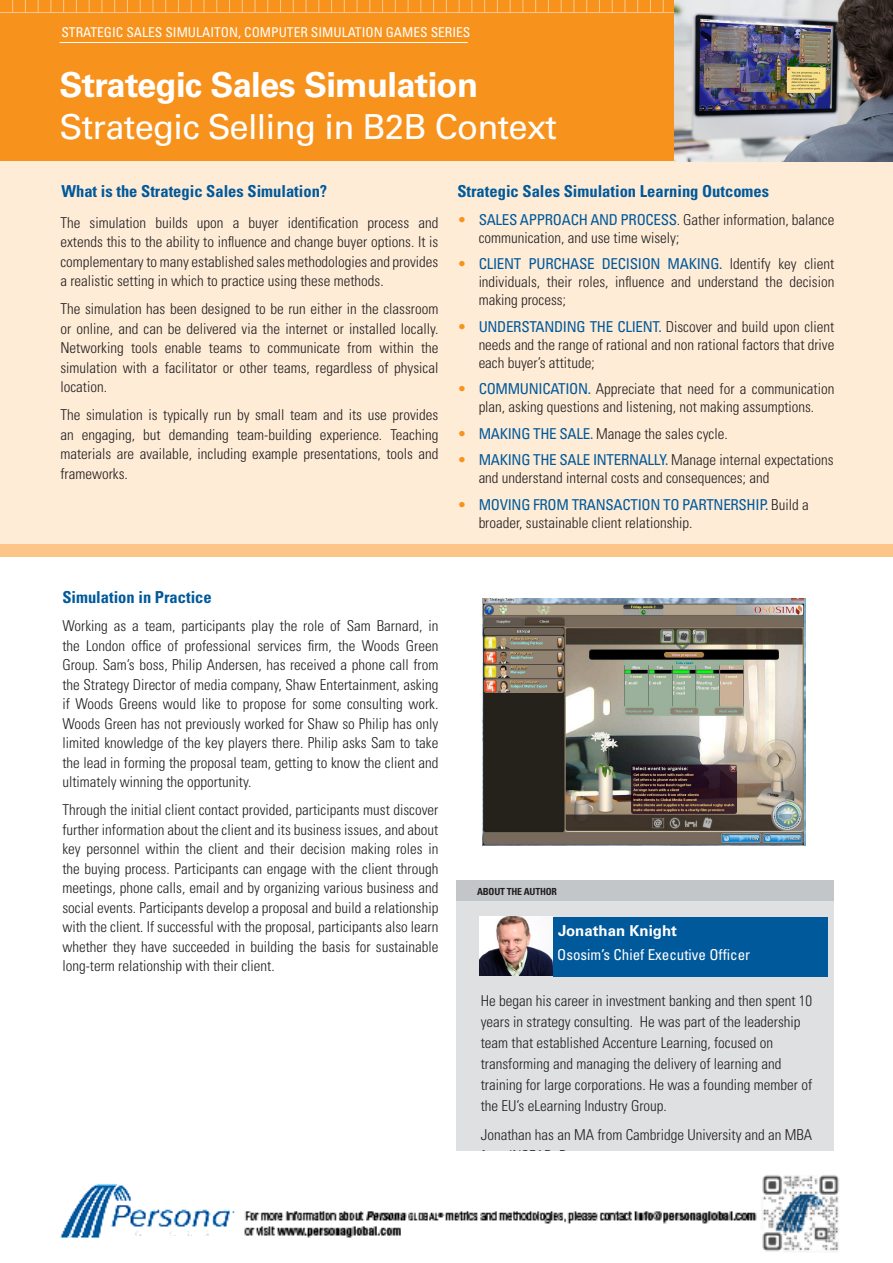
<style>
.page{position:relative;width:893px;height:1263px;background:#fff}
.page>*{position:absolute;margin:0;border:0;box-sizing:border-box;transform-origin:0 0}
.t1{font:34.5px "Univers LT Std";letter-spacing:-.02em;color:#fff}
.t2{font:700 34.5px "Univers LT Std";letter-spacing:-.02em;color:#fff}
.t3{font:700 condensed 16.5px "Univers LT Std";color:#00599b}
.t4{font:300 condensed 15px/19.5px "Univers LT Std";color:#231f20;text-align:justify}
.t5{font:condensed 15px "Univers LT Std";color:#fff}
.t6{font:700 15px "Univers LT Std";color:#fff}
.t7{font:condensed 13.5px "Univers LT Std";color:#fff}
.t8{font:700 condensed 9.75px "Univers LT Std";letter-spacing:-.02em;color:#231f20}
.s1{color:#f7931d}
.s2{font-weight:400;color:#00599b}
</style>
<div class="page">
<div style="left:0;top:0;width:893px;height:162px;background:#f7931d"></div>
<div style="left:0;top:162px;width:893px;height:382px;background:#feecd7"></div>
<div style="left:0;top:544px;width:893px;height:13px;background:#fdc689"></div>
<svg style="left:12px;top:0;width:1px;height:12px"></svg>
<svg style="left:25px;top:0;width:1px;height:12px"></svg>
<svg style="left:38px;top:0;width:1px;height:12px"></svg>
<svg style="left:51px;top:0;width:1px;height:12px"></svg>
<svg style="left:63px;top:0;width:1px;height:12px"></svg>
<svg style="left:76px;top:0;width:1px;height:12px"></svg>
<svg style="left:89px;top:0;width:1px;height:12px"></svg>
<svg style="left:102px;top:0;width:1px;height:12px"></svg>
<svg style="left:114px;top:0;width:1px;height:12px"></svg>
<svg style="left:127px;top:0;width:1px;height:12px"></svg>
<svg style="left:140px;top:0;width:1px;height:12px"></svg>
<svg style="left:153px;top:0;width:1px;height:12px"></svg>
<svg style="left:165px;top:0;width:1px;height:12px"></svg>
<svg style="left:178px;top:0;width:1px;height:12px"></svg>
<svg style="left:191px;top:0;width:1px;height:12px"></svg>
<svg style="left:204px;top:0;width:1px;height:12px"></svg>
<svg style="left:216px;top:0;width:1px;height:12px"></svg>
<svg style="left:229px;top:0;width:1px;height:12px"></svg>
<svg style="left:242px;top:0;width:1px;height:12px"></svg>
<svg style="left:255px;top:0;width:1px;height:12px"></svg>
<svg style="left:267px;top:0;width:1px;height:12px"></svg>
<svg style="left:280px;top:0;width:1px;height:12px"></svg>
<svg style="left:293px;top:0;width:1px;height:12px"></svg>
<svg style="left:306px;top:0;width:1px;height:12px"></svg>
<svg style="left:319px;top:0;width:1px;height:12px"></svg>
<svg style="left:331px;top:0;width:1px;height:12px"></svg>
<svg style="left:344px;top:0;width:1px;height:12px"></svg>
<svg style="left:357px;top:0;width:1px;height:12px"></svg>
<svg style="left:370px;top:0;width:1px;height:12px"></svg>
<svg style="left:382px;top:0;width:1px;height:12px"></svg>
<svg style="left:395px;top:0;width:1px;height:12px"></svg>
<svg style="left:408px;top:0;width:1px;height:12px"></svg>
<svg style="left:421px;top:0;width:1px;height:12px"></svg>
<svg style="left:433px;top:0;width:1px;height:12px"></svg>
<svg style="left:446px;top:0;width:1px;height:12px"></svg>
<svg style="left:459px;top:0;width:1px;height:12px"></svg>
<svg style="left:472px;top:0;width:1px;height:12px"></svg>
<svg style="left:484px;top:0;width:1px;height:12px"></svg>
<svg style="left:497px;top:0;width:1px;height:12px"></svg>
<svg style="left:510px;top:0;width:1px;height:12px"></svg>
<svg style="left:523px;top:0;width:1px;height:12px"></svg>
<svg style="left:535px;top:0;width:1px;height:12px"></svg>
<svg style="left:548px;top:0;width:1px;height:12px"></svg>
<svg style="left:561px;top:0;width:1px;height:12px"></svg>
<svg style="left:574px;top:0;width:1px;height:12px"></svg>
<svg style="left:586px;top:0;width:1px;height:12px"></svg>
<svg style="left:599px;top:0;width:1px;height:12px"></svg>
<svg style="left:612px;top:0;width:1px;height:12px"></svg>
<svg style="left:625px;top:0;width:1px;height:12px"></svg>
<svg style="left:637px;top:0;width:1px;height:12px"></svg>
<svg style="left:650px;top:0;width:1px;height:12px"></svg>
<svg style="left:663px;top:0;width:1px;height:12px"></svg>
<hr style="left:0;top:12px;width:893px;height:1px;background:#fff">
<img style="left:674px;top:0;width:219px;height:162px">
<div style="left:456px;top:900px;width:377px;height:274px;background:#dee0e2"></div>
<img style="left:479px;top:916px;width:75px;height:60px">
<div style="left:456px;top:880px;width:377px;height:20px;background:#c2c6c9"></div>
<div style="left:554px;top:917px;width:274px;height:59px;background:#00599b"></div>
<img style="left:59px;top:1151px;width:780px;height:101px">
<img style="left:483px;top:598px;width:322px;height:247px">
<hr style="left:60px;top:42px;width:408px;height:1px;background:#fff">
<p class="t7" style="left:61px;top:24px;width:411px">STRATEGIC SALES SIMULAITON, COMPUTER SIMULATION GAMES SERIES</p>
<p class="t2" style="left:60px;top:65px;width:420px">Strategic Sales Simulation</p>
<p class="t1" style="left:60px;top:106px;width:499px">Strategic Selling in B2B Context</p>
<p class="t3" style="left:61px;top:181px;width:267px">What is the Strategic Sales Simulation?</p>
<p class="t3" style="left:457px;top:181px;width:313px">Strategic Sales Simulation Learning Outcomes</p>
<p class="t4" style="left:479px;top:211px;width:357px;line-height:18px;text-indent:-21px"><span class="s1">•</span> <span class="s2">SALES APPROACH AND PROCESS</span>. Gather information, balance communication, and use time wisely;</p>
<p class="t4" style="left:479px;top:255px;width:357px;line-height:18px;text-indent:-21px"><span class="s1">•</span> <span class="s2">CLIENT PURCHASE DECISION MAKING.</span> Identify key client individuals, their roles, influence and understand the decision making process;</p>
<p class="t4" style="left:479px;top:318px;width:357px;line-height:18px;text-indent:-21px"><span class="s1">•</span> <span class="s2">UNDERSTANDING THE CLIENT.</span> Discover and build upon client needs and the range of rational and non rational factors that drive each buyer’s attitude;</p>
<p class="t4" style="left:457px;top:380px;width:378px;line-height:18px;text-align:center"><span class="s1">•</span> <span class="s2">COMMUNICATION.</span> Appreciate that need for a communication plan, asking questions and listening, not making assumptions.</p>
<p class="t4" style="left:457px;top:424px;width:272px"><span class="s1">•</span> <span class="s2">MAKING THE SALE.</span> Manage the sales cycle.</p>
<p class="t4" style="left:479px;top:451px;width:357px;line-height:18px;text-indent:-21px"><span class="s1">•</span> <span class="s2">MAKING THE SALE INTERNALLY.</span> Manage internal expectations and understand internal costs and consequences; and</p>
<p class="t4" style="left:479px;top:496px;width:332px;line-height:18px;text-indent:-21px"><span class="s1">•</span> <span class="s2">MOVING FROM TRANSACTION TO PARTNERSHIP.</span> Build a broader, sustainable client relationship.</p>
<p class="t4" style="left:60px;top:213px;width:379px">The simulation builds upon a buyer identification process and extends this to the ability to influence and change buyer options. It is complementary to many established sales methodologies and provides a realistic setting in which to practice using these methods.</p>
<p class="t4" style="left:60px;top:299px;width:379px">The simulation has been designed to be run either in the classroom or online, and can be delivered via the internet or installed locally.<br>Networking tools enable teams to communicate from within the simulation with a facilitator or other teams, regardless of physical location.</p>
<p class="t4" style="left:60px;top:405px;width:379px">The simulation is typically run by small team and its use provides an engaging, but demanding team-building experience. Teaching materials are available, including example presentations, tools and frameworks.</p>
<p class="t3" style="left:62px;top:587px;width:151px">Simulation in Practice</p>
<p class="t4" style="left:62px;top:616px;width:378px">Working as a team, participants play the role of Sam Barnard, in the London office of professional services firm, the Woods Green Group. Sam’s boss, Philip Andersen, has received a phone call from the Strategy Director of media company, Shaw Entertainment, asking if Woods Greens would like to propose for some consulting work.<br>Woods Green has not previously worked for Shaw so Philip has only limited knowledge of the key players there. Philip asks Sam to take the lead in forming the proposal team, getting to know the client and ultimately winning the opportunity.</p>
<p class="t4" style="left:62px;top:800px;width:378px">Through the initial client contact provided, participants must discover further information about the client and its business issues, and about key personnel within the client and their decision making roles in the buying process. Participants can engage with the client through meetings, phone calls, email and by organizing various business and social events. Participants develop a proposal and build a relationship with the client. If successful with the proposal, participants also learn whether they have succeeded in building the basis for sustainable long-term relationship with their client.</p>
<p class="t8" style="left:477px;top:885px;width:81px">ABOUT THE AUTHOR</p>
<p class="t6" style="left:558px;top:922px;width:120px">Jonathan Knight</p>
<p class="t5" style="left:557px;top:945px;width:195px">Ososim’s Chief Executive Officer</p>
<p class="t4" style="left:481px;top:990px;width:333px;line-height:21px;text-align:left">He began his career in investment banking and then spent 10 years in strategy consulting. He was part of the leadership team that established Accenture Learning, focused on transforming and managing the delivery of learning and training for large corporations. He was a founding member of the EU’s eLearning Industry Group.</p>
<p class="t4" style="left:481px;top:1125px;width:333px">Jonathan has an MA from Cambridge University and an MBA</p>
</div>
